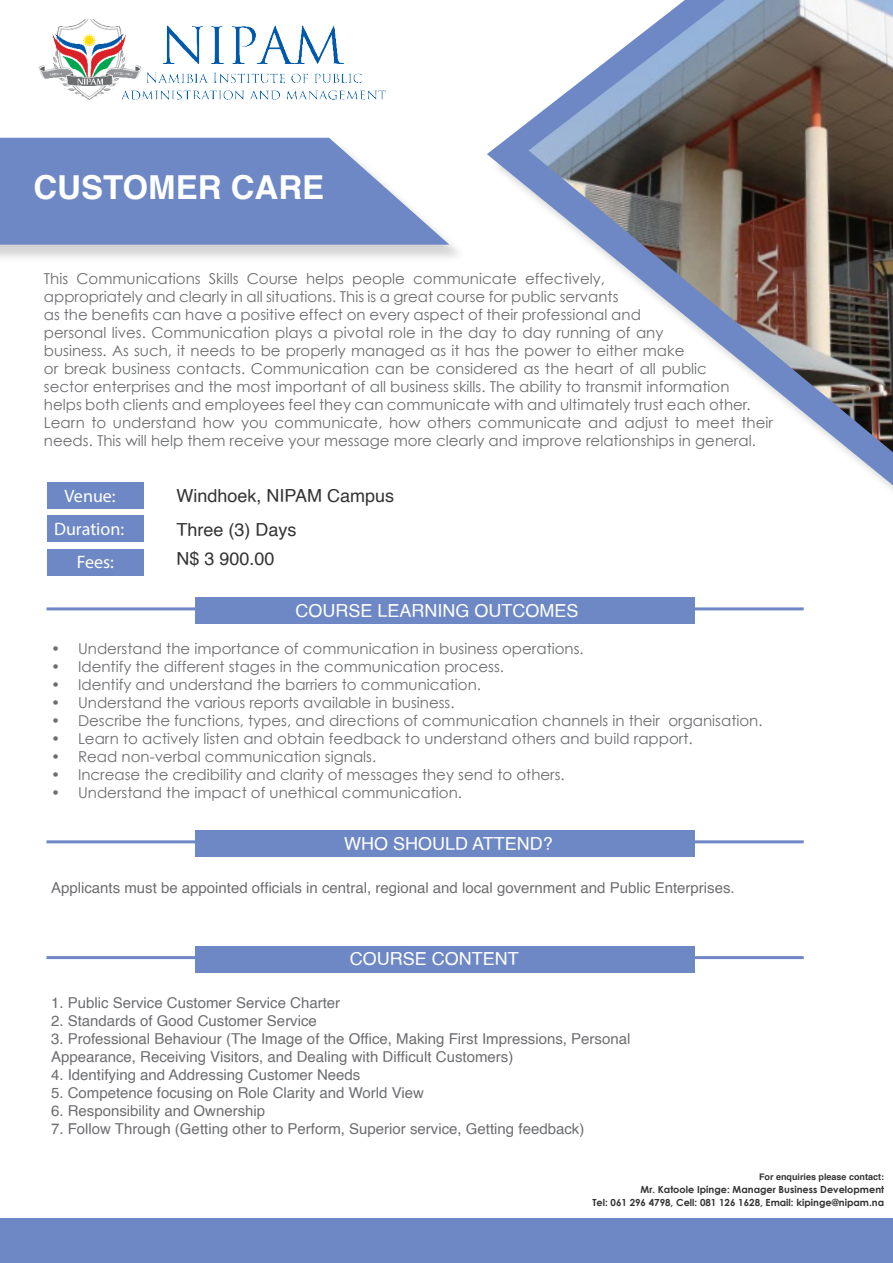
<style>
.page{position:relative;width:893px;height:1263px;background:#fff}
.page>*{position:absolute;margin:0;border:0;box-sizing:border-box;transform-origin:0 0}
.t1{font:700 33px "Helvetica";color:#fff}
.t2{font:18px "Helvetica";color:#fff}
.t3{font:18px "Helvetica";color:#333}
.t4{font:18px "Myriad Pro";color:#fff}
.t5{font:15px/18px "Century Gothic";color:#6c6d70}
.t6{font:15px "Helvetica";color:#6c6d70}
.t7{font:700 9.75px "Century Gothic";color:#333}
.t8{font:700 9px "Helvetica";color:#333}
</style>
<div class="page">
<div style="left:0;top:1218px;width:893px;height:45px;background:#6d88c5"></div>
<div style="left:47px;top:483px;width:97px;height:26px;background:#6d88c5"></div>
<div style="left:47px;top:516px;width:97px;height:26px;background:#6d88c5"></div>
<div style="left:47px;top:549px;width:97px;height:26px;background:#6d88c5"></div>
<div style="left:196px;top:597px;width:499px;height:27px;background:#6d88c5"></div>
<div style="left:196px;top:830px;width:499px;height:26px;background:#6d88c5"></div>
<div style="left:196px;top:946px;width:499px;height:26px;background:#6d88c5"></div>
<hr style="left:46px;top:607px;width:758px;height:3px;background:#6d88c5">
<hr style="left:46px;top:840px;width:758px;height:3px;background:#6d88c5">
<hr style="left:46px;top:956px;width:758px;height:3px;background:#6d88c5">
<img style="left:38px;top:19px;width:347px;height:81px">
<div style="left:0;top:140px;width:467px;height:124px;background:#000;opacity:.17"></div>
<svg style="left:0;top:138px;width:449px;height:107px;background:#8097cc"></svg>
<div style="left:490px;top:0;width:403px;height:641px;background:#000;opacity:.17"></div>
<svg style="left:487px;top:0;width:406px;height:485px"></svg>
<img style="left:528px;top:0;width:365px;height:452px">
<p class="t1" style="left:33px;top:161px;width:292px">CUSTOMER CARE</p>
<p class="t5" style="left:44px;top:269px;width:731px">This Communications Skills Course helps people communicate effectively,<br>appropriately and clearly in all situations. This is a great course for public servants<br>as the benefits can have a positive effect on every aspect of their professional and<br>personal lives. Communication plays a pivotal role in the day to day running of any<br>business. As such, it needs to be properly managed as it has the power to either make<br>or break business contacts. Communication can be considered as the heart of all public<br>sector enterprises and the most important of all business skills. The ability to transmit information<br>helps both clients and employees feel they can communicate with and ultimately trust each other.<br>Learn to understand how you communicate, how others communicate and adjust to meet their needs. This will help them receive your message more clearly and improve relationships in general.</p>
<p class="t4" style="left:65px;top:485px;width:53px">Venue:</p>
<p class="t3" style="left:176px;top:482px;width:219px">Windhoek, NIPAM Campus</p>
<p class="t4" style="left:54px;top:518px;width:72px">Duration:</p>
<p class="t3" style="left:176px;top:516px;width:122px">Three (3) Days</p>
<p class="t4" style="left:77px;top:551px;width:39px">Fees:</p>
<p class="t3" style="left:176px;top:544px;width:100px">N$ 3 900.00</p>
<p class="t2" style="left:296px;top:596px;width:285px">COURSE LEARNING OUTCOMES</p>
<p class="t5" style="left:51px;top:639px;width:534px">• Understand the importance of communication in business operations.</p>
<p class="t5" style="left:51px;top:657px;width:455px">• Identify the different stages in the communication process.</p>
<p class="t5" style="left:51px;top:675px;width:431px">• Identify and understand the barriers to communication.</p>
<p class="t5" style="left:51px;top:693px;width:405px">• Understand the various reports available in business.</p>
<p class="t5" style="left:51px;top:711px;width:713px">• Describe the functions, types, and directions of communication channels in their organisation.</p>
<p class="t5" style="left:51px;top:729px;width:643px">• Learn to actively listen and obtain feedback to understand others and build rapport.</p>
<p class="t5" style="left:51px;top:747px;width:327px">• Read non-verbal communication signals.</p>
<p class="t5" style="left:51px;top:765px;width:515px">• Increase the credibility and clarity of messages they send to others.</p>
<p class="t5" style="left:51px;top:783px;width:413px">• Understand the impact of unethical communication.</p>
<p class="t2" style="left:344px;top:829px;width:210px">WHO SHOULD ATTEND?</p>
<p class="t6" style="left:51px;top:876px;width:685px">Applicants must be appointed officials in central, regional and local government and Public Enterprises.</p>
<p class="t2" style="left:350px;top:945px;width:171px">COURSE CONTENT</p>
<p class="t6" style="left:51px;top:992px;width:291px">1. Public Service Customer Service Charter</p>
<p class="t6" style="left:51px;top:1010px;width:267px">2. Standards of Good Customer Service</p>
<p class="t6" style="left:51px;top:1028px;width:581px">3. Professional Behaviour (The Image of the Office, Making First Impressions, Personal</p>
<p class="t6" style="left:51px;top:1046px;width:464px">Appearance, Receiving Visitors, and Dealing with Difficult Customers)</p>
<p class="t6" style="left:51px;top:1064px;width:311px">4. Identifying and Addressing Customer Needs</p>
<p class="t6" style="left:51px;top:1082px;width:374px">5. Competence focusing on Role Clarity and World View</p>
<p class="t6" style="left:51px;top:1100px;width:216px">6. Responsibility and Ownership</p>
<p class="t6" style="left:51px;top:1118px;width:535px">7. Follow Through (Getting other to Perform, Superior service, Getting feedback)</p>
<p class="t8" style="left:759px;top:1170px;width:127px">For enquiries please contact:</p>
<p class="t7" style="left:641px;top:1183px;width:245px">Mr. Katoole Ipinge: Manager Business Development</p>
<p class="t7" style="left:592px;top:1196px;width:293px">Tel: 061 296 4798, Cell: 081 126 1628, Email: kipinge@nipam.na</p>
</div>
